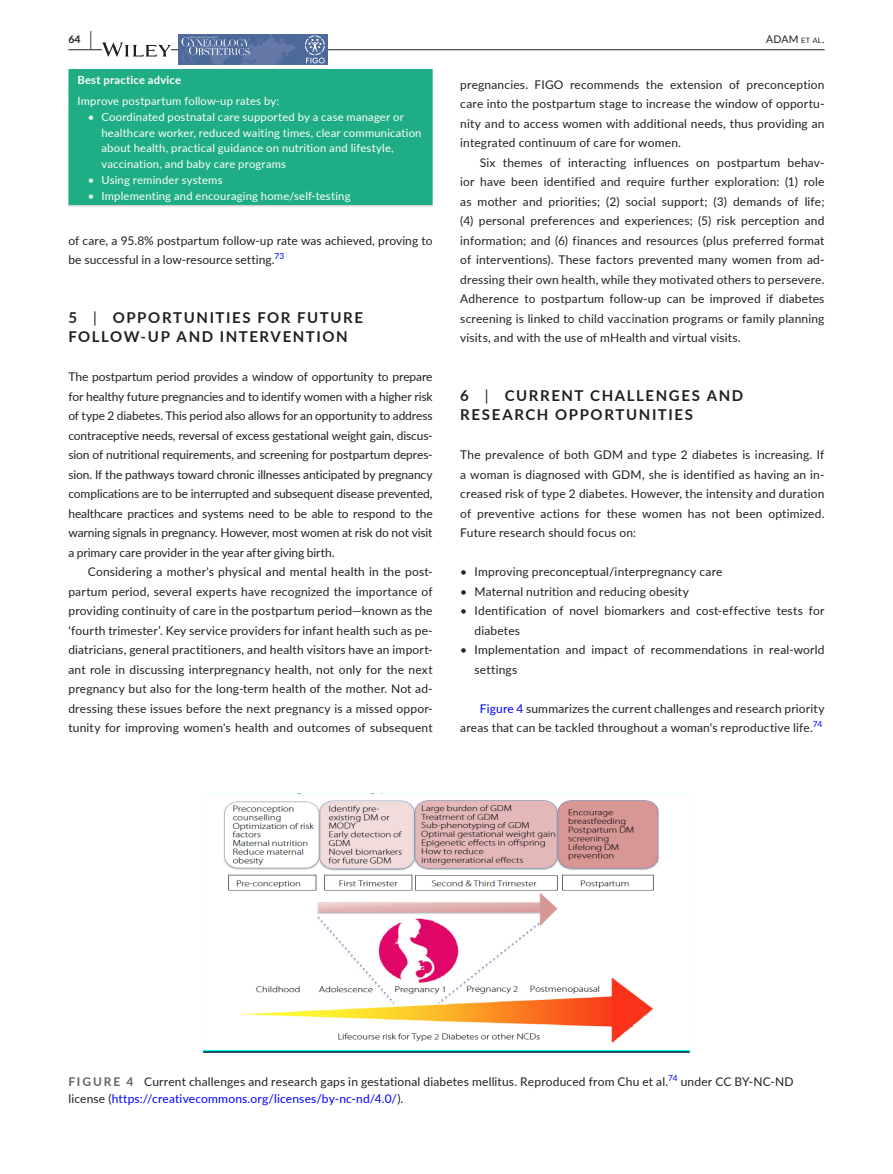
<style>
.page{position:relative;width:893px;height:1174px;background:#fff}
.page>*{position:absolute;margin:0;border:0;box-sizing:border-box;transform-origin:0 0}
.t1{font:700 15px/19.5px "Lato";letter-spacing:.105em;color:#231f20}
.t2{font:12px/19.5px "Lato";letter-spacing:.015em;color:#231f20;text-align:justify}
.t3{font:12px "Lato";letter-spacing:.015em;color:#00f}
.t4{font:11.25px/15.8px "Lato";letter-spacing:.015em;color:#fff}
.t5{font:700 11.25px "Lato";letter-spacing:.02em;color:#fff}
.t6{font:10.5px "Lato";color:#231f20}
.t7{font:700 10.5px "Lato";color:#231f20}
.t8{font:8.4px "Lato";color:#00f}
.s1{font-size:19.5px}
.s2{font-size:7.35px}
.s3{font-weight:400}
.s4{color:#00f}
.s5{font-weight:700;color:#636366}
.s6{color:#231f20}
</style>
<div class="page">
<hr style="left:68px;top:49px;width:756px;height:1px;background:#231f20">
<svg style="left:102px;top:42px;width:69px;height:15px"></svg>
<img style="left:178px;top:35px;width:149px;height:30px">
<svg style="left:181px;top:36px;width:69px;height:27px;background:#667ea9"></svg>
<svg style="left:305px;top:35px;width:20px;height:28px"></svg>
<div style="left:68px;top:69px;width:365px;height:136px;background:#1fad85"></div>
<hr style="left:68px;top:205px;width:365px;height:1px;background:#d1d2d4">
<img style="left:203px;top:793px;width:487px;height:260px">
<p class="t7" style="left:68px;top:31px;width:25px">64 <span class="s1">|</span></p>
<p class="t6" style="left:766px;top:31px;width:60px">ADAM <span class="s2">et al</span>.</p>
<p class="t5" style="left:77px;top:72px;width:105px">Best practice advice</p>
<p class="t4" style="left:77px;top:93px;width:203px">Improve postpartum follow-up rates by:</p>
<p class="t4" style="left:101px;top:108px;width:322px;text-indent:-14px">• Coordinated postnatal care supported by a case manager or healthcare worker, reduced waiting times, clear communication about health, practical guidance on nutrition and lifestyle, vaccination, and baby care programs</p>
<p class="t4" style="left:88px;top:171px;width:136px">• Using reminder systems</p>
<p class="t4" style="left:88px;top:187px;width:264px">• Implementing and encouraging home/self-testing</p>
<p class="t2" style="left:68px;top:230px;width:366px">of care, a 95.8% postpartum follow-up rate was achieved, proving to be successful in a low-resource setting.</p>
<p class="t8" style="left:275px;top:250px;width:11px">73</p>
<p class="t1" style="left:68px;top:307px;width:296px">5 <span class="s3">|</span> OPPORTUNITIES FOR FUTURE<br>FOLLOW-UP AND INTERVENTION</p>
<p class="t2" style="left:68px;top:366px;width:366px">The postpartum period provides a window of opportunity to prepare for healthy future pregnancies and to identify women with a higher risk of type 2 diabetes. This period also allows for an opportunity to address contraceptive needs, reversal of excess gestational weight gain, discus&shy;sion of nutritional requirements, and screening for postpartum depres&shy;sion. If the pathways toward chronic illnesses anticipated by pregnancy complications are to be interrupted and subsequent disease prevented, healthcare practices and systems need to be able to respond to the warning signals in pregnancy. However, most women at risk do not visit a primary care provider in the year after giving birth.</p>
<p class="t2" style="left:68px;top:561px;width:366px;text-indent:20px">Considering a mother's physical and mental health in the post&shy;partum period, several experts have recognized the importance of providing continuity of care in the postpartum period—known as the ‘fourth trimester’. Key service providers for infant health such as pe&shy;diatricians, general practitioners, and health visitors have an import&shy;ant role in discussing interpregnancy health, not only for the next pregnancy but also for the long-term health of the mother. Not ad&shy;dressing these issues before the next pregnancy is a missed oppor&shy;tunity for improving women's health and outcomes of subsequent</p>
<p class="t2" style="left:460px;top:74px;width:366px">pregnancies. FIGO recommends the extension of preconception care into the postpartum stage to increase the window of opportu&shy;nity and to access women with additional needs, thus providing an integrated continuum of care for women.</p>
<p class="t2" style="left:460px;top:152px;width:366px;text-indent:20px">Six themes of interacting influences on postpartum behav&shy;ior have been identified and require further exploration: (1) role as mother and priorities; (2) social support; (3) demands of life; (4) personal preferences and experiences; (5) risk perception and information; and (6) finances and resources (plus preferred format of interventions). These factors prevented many women from ad&shy;dressing their own health, while they motivated others to persevere.<br>Adherence to postpartum follow-up can be improved if diabetes screening is linked to child vaccination programs or family planning visits, and with the use of mHealth and virtual visits.</p>
<p class="t1" style="left:460px;top:385px;width:285px">6 <span class="s3">|</span> CURRENT CHALLENGES AND<br>RESEARCH OPPORTUNITIES</p>
<p class="t2" style="left:460px;top:444px;width:366px">The prevalence of both GDM and type 2 diabetes is increasing. If a woman is diagnosed with GDM, she is identified as having an in&shy;creased risk of type 2 diabetes. However, the intensity and duration of preventive actions for these women has not been optimized.<br>Future research should focus on:</p>
<p class="t2" style="left:460px;top:561px;width:264px">• Improving preconceptual/interpregnancy care</p>
<p class="t2" style="left:460px;top:581px;width:230px">• Maternal nutrition and reducing obesity</p>
<p class="t2" style="left:475px;top:600px;width:351px;text-indent:-14px">• Identification of novel biomarkers and cost-effective tests for diabetes</p>
<p class="t2" style="left:475px;top:639px;width:351px;text-indent:-14px">• Implementation and impact of recommendations in real-world settings</p>
<p class="t2" style="left:460px;top:698px;width:366px;text-indent:20px"><span class="s4">Figure 4</span> summarizes the current challenges and research priority areas that can be tackled throughout a woman's reproductive life.</p>
<p class="t8" style="left:813px;top:718px;width:11px">74</p>
<p class="t2" style="left:68px;top:1071px;width:601px"><span class="s5">FIGURE 4</span> Current challenges and research gaps in gestational diabetes mellitus. Reproduced from Chu et al.</p>
<p class="t8" style="left:668px;top:1072px;width:11px">74</p>
<p class="t2" style="left:681px;top:1071px;width:114px">under CC BY-NC-ND</p>
<p class="t3" style="left:68px;top:1090px;width:336px"><span class="s6">license (</span>https://creativecommons.org/licenses/by-nc-nd/4.0/<span class="s6">).</span></p>
</div>
